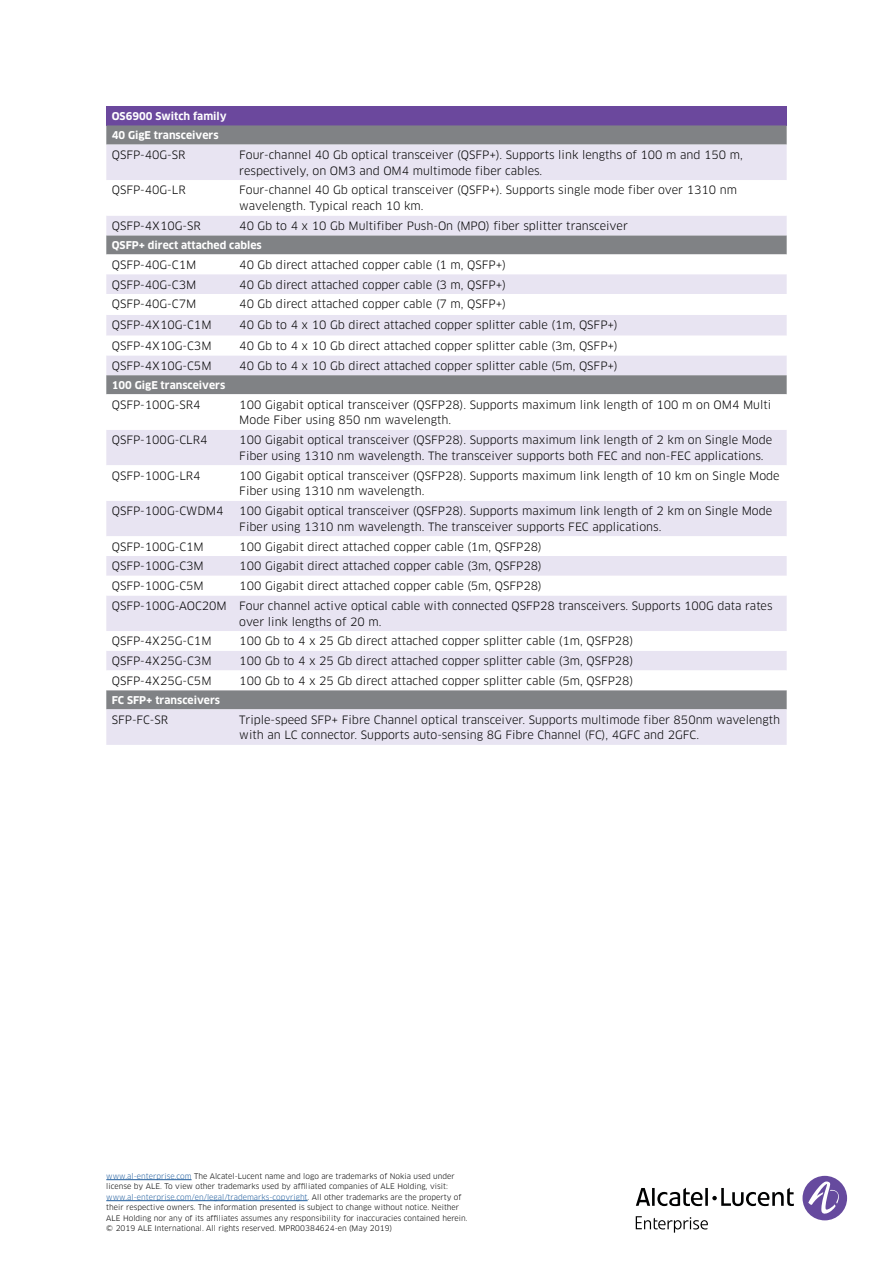
<style>
.page{position:relative;width:893px;height:1263px;background:#fff}
.page>*{position:absolute;margin:0;border:0;box-sizing:border-box;transform-origin:0 0}
.t1{font:11.25px/15.8px "Clan OT";color:#000}
.t2{font:700 10.5px/19.2px "Clan OT";color:#fff}
.t3{font:7.5px/10.5px "Clan OT";letter-spacing:.005em;color:#000}
.s1{color:#215e9e}
</style>
<div class="page">
<hr style="left:106px;top:1179px;width:86px;height:1px;background:#215e9e">
<hr style="left:106px;top:1200px;width:202px;height:1px;background:#215e9e">
<div style="left:802px;top:1176px;width:45px;height:44px;background:#664a9e;border-radius:50%"></div>
<svg style="left:808px;top:1181px;width:34px;height:33px"></svg>
<svg style="left:636px;top:1188px;width:158px;height:18px"></svg>
<svg style="left:636px;top:1216px;width:72px;height:16px"></svg>
<div style="left:106px;top:106px;width:681px;height:19px;background:#6b489d"></div>
<svg style="left:106px;top:125px;width:681px;height:20px;background:#838489"></svg>
<svg style="left:106px;top:145px;width:681px;height:600px;background:#d2cfdb"></svg>
<svg style="left:106px;top:180px;width:681px;height:510px"></svg>
<p class="t2" style="left:112px;top:107px;width:116px">OS6900 Switch family<br>40 GigE transceivers</p>
<p class="t1" style="left:112px;top:147px;width:75px">QSFP-40G-SR</p>
<p class="t1" style="left:239px;top:147px;width:505px">Four-channel 40 Gb optical transceiver (QSFP+). Supports link lengths of 100 m and 150 m, respectively, on OM3 and OM4 multimode fiber cables.</p>
<p class="t1" style="left:112px;top:182px;width:76px">QSFP-40G-LR</p>
<p class="t1" style="left:239px;top:182px;width:499px">Four-channel 40 Gb optical transceiver (QSFP+). Supports single mode fiber over 1310 nm wavelength. Typical reach 10 km.</p>
<p class="t1" style="left:112px;top:218px;width:91px">QSFP-4X10G-SR</p>
<p class="t1" style="left:239px;top:218px;width:390px">40 Gb to 4 x 10 Gb Multifiber Push-On (MPO) fiber splitter transceiver</p>
<p class="t2" style="left:112px;top:236px;width:151px">QSFP+ direct attached cables</p>
<p class="t1" style="left:112px;top:257px;width:86px">QSFP-40G-C1M</p>
<p class="t1" style="left:239px;top:257px;width:268px">40 Gb direct attached copper cable (1 m, QSFP+)</p>
<p class="t1" style="left:112px;top:276px;width:86px">QSFP-40G-C3M</p>
<p class="t1" style="left:239px;top:276px;width:268px">40 Gb direct attached copper cable (3 m, QSFP+)</p>
<p class="t1" style="left:112px;top:296px;width:86px">QSFP-40G-C7M</p>
<p class="t1" style="left:239px;top:296px;width:268px">40 Gb direct attached copper cable (7 m, QSFP+)</p>
<p class="t1" style="left:112px;top:317px;width:101px">QSFP-4X10G-C1M</p>
<p class="t1" style="left:239px;top:317px;width:380px">40 Gb to 4 x 10 Gb direct attached copper splitter cable (1m, QSFP+)</p>
<p class="t1" style="left:112px;top:338px;width:101px">QSFP-4X10G-C3M</p>
<p class="t1" style="left:239px;top:338px;width:380px">40 Gb to 4 x 10 Gb direct attached copper splitter cable (3m, QSFP+)</p>
<p class="t1" style="left:112px;top:358px;width:101px">QSFP-4X10G-C5M</p>
<p class="t1" style="left:239px;top:358px;width:380px">40 Gb to 4 x 10 Gb direct attached copper splitter cable (5m, QSFP+)</p>
<p class="t2" style="left:112px;top:375px;width:115px">100 GigE transceivers</p>
<p class="t1" style="left:112px;top:397px;width:90px">QSFP-100G-SR4</p>
<p class="t1" style="left:239px;top:397px;width:533px">100 Gigabit optical transceiver (QSFP28). Supports maximum link length of 100 m on OM4 Multi<br>Mode Fiber using 850 nm wavelength.</p>
<p class="t1" style="left:112px;top:432px;width:97px">QSFP-100G-CLR4</p>
<p class="t1" style="left:239px;top:432px;width:534px">100 Gigabit optical transceiver (QSFP28). Supports maximum link length of 2 km on Single Mode<br>Fiber using 1310 nm wavelength. The transceiver supports both FEC and non-FEC applications.</p>
<p class="t1" style="left:112px;top:468px;width:90px">QSFP-100G-LR4</p>
<p class="t1" style="left:239px;top:468px;width:542px">100 Gigabit optical transceiver (QSFP28). Supports maximum link length of 10 km on Single Mode<br>Fiber using 1310 nm wavelength.</p>
<p class="t1" style="left:112px;top:503px;width:113px">QSFP-100G-CWDM4</p>
<p class="t1" style="left:239px;top:503px;width:534px">100 Gigabit optical transceiver (QSFP28). Supports maximum link length of 2 km on Single Mode<br>Fiber using 1310 nm wavelength. The transceiver supports FEC applications.</p>
<p class="t1" style="left:112px;top:539px;width:94px">QSFP-100G-C1M</p>
<p class="t1" style="left:239px;top:539px;width:304px">100 Gigabit direct attached copper cable (1m, QSFP28)</p>
<p class="t1" style="left:112px;top:558px;width:94px">QSFP-100G-C3M</p>
<p class="t1" style="left:239px;top:558px;width:304px">100 Gigabit direct attached copper cable (3m, QSFP28)</p>
<p class="t1" style="left:112px;top:578px;width:94px">QSFP-100G-C5M</p>
<p class="t1" style="left:112px;top:576px;width:662px;line-height:19.8px;text-indent:128px">100 Gigabit direct attached copper cable (5m, QSFP28)<br>QSFP-100G-AOC20M Four channel active optical cable with connected QSFP28 transceivers. Supports 100G data rates</p>
<p class="t1" style="left:239px;top:614px;width:144px">over link lengths of 20 m.</p>
<p class="t1" style="left:112px;top:633px;width:101px">QSFP-4X25G-C1M</p>
<p class="t1" style="left:239px;top:633px;width:395px">100 Gb to 4 x 25 Gb direct attached copper splitter cable (1m, QSFP28)</p>
<p class="t1" style="left:112px;top:653px;width:101px">QSFP-4X25G-C3M</p>
<p class="t1" style="left:239px;top:653px;width:395px">100 Gb to 4 x 25 Gb direct attached copper splitter cable (3m, QSFP28)</p>
<p class="t1" style="left:112px;top:673px;width:101px">QSFP-4X25G-C5M</p>
<p class="t1" style="left:239px;top:673px;width:395px">100 Gb to 4 x 25 Gb direct attached copper splitter cable (5m, QSFP28)</p>
<p class="t2" style="left:112px;top:691px;width:110px">FC SFP+ transceivers</p>
<p class="t1" style="left:112px;top:712px;width:58px">SFP-FC-SR</p>
<p class="t1" style="left:239px;top:712px;width:542px">Triple-speed SFP+ Fibre Channel optical transceiver. Supports multimode fiber 850nm wavelength with an LC connector. Supports auto-sensing 8G Fibre Channel (FC), 4GFC and 2GFC.</p>
<p class="t3" style="left:106px;top:1171px;width:363px"><span class="s1">www.al-enterprise.com</span> The Alcatel-Lucent name and logo are trademarks of Nokia used under license by ALE. To view other trademarks used by affiliated companies of ALE Holding, visit: <span class="s1">www.al-enterprise.com/en/legal/trademarks-copyright</span>. All other trademarks are the property of their respective owners. The information presented is subject to change without notice. Neither ALE Holding nor any of its affiliates assumes any responsibility for inaccuracies contained herein. © 2019 ALE International. All rights reserved. MPR00384624-en (May 2019)</p>
</div>
